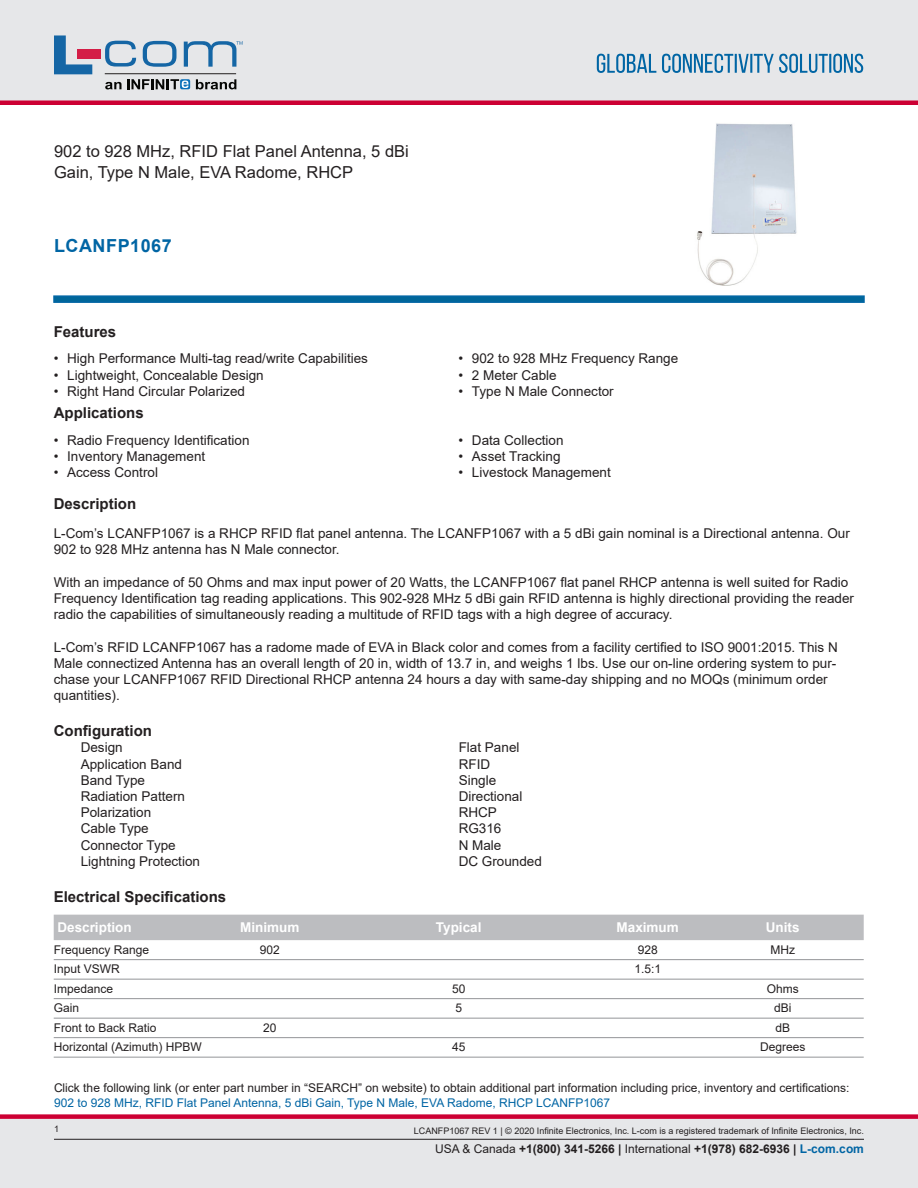
<style>
.page{position:relative;width:918px;height:1188px;background:#fff}
.page>*{position:absolute;margin:0;border:0;box-sizing:border-box;transform-origin:0 0}
.PN{font:700 18px "Arial";letter-spacing:.03em;color:#0065a4}
.Web_Description_Para{font:16.5px/21px "Arial";color:#231f20}
.Head1{font:700 15px "Arial";color:#231f20}
.LCOM_Section_Header{font:700 15px "Arial";color:#231f20}
.MarketingDescription{font:13.5px/16.2px "Arial";color:#231f20}
.Specs_Para{font:13.5px "Arial";color:#231f20}
.LCOM_Table_Header_Mi{font:700 13.5px "Arial";color:#fff}
.Description_and_PN_L{font:12px/14.4px "Arial";color:#231f20}
.LCOM_Table_Body_Min{font:12px "Arial";color:#231f20}
.t1{font:700 12px "Arial";color:#231f20}
.t2{font:9px "Arial";color:#231f20}
.s1{color:#0065a4}
.s2{font-weight:400}
</style>
<div class="page">
<div style="left:0;top:1119px;width:918px;height:69px;background:#e6e7e9"></div>
<div style="left:0;top:1114px;width:918px;height:5px;background:#c03"></div>
<div style="left:0;top:0;width:918px;height:102px;background:#e6e7e9"></div>
<div style="left:0;top:100px;width:918px;height:5px;background:#c03"></div>
<hr style="left:54px;top:1139px;width:810px;height:1px;background:#231f20">
<svg style="left:597px;top:54px;width:266px;height:19px"></svg>
<svg style="left:53px;top:295px;width:812px;height:8px;background:#0f6ea3"></svg>
<hr style="left:105px;top:73px;width:131px;height:1px;background:#211e1e">
<svg style="left:54px;top:35px;width:38px;height:39px"></svg>
<svg style="left:143px;top:41px;width:34px;height:26px"></svg>
<svg style="left:105px;top:41px;width:31px;height:26px"></svg>
<div style="left:77px;top:49px;width:23px;height:10px;background:#d41e47"></div>
<svg style="left:180px;top:79px;width:10px;height:10px"></svg>
<svg style="left:196px;top:79px;width:40px;height:10px"></svg>
<svg style="left:105px;top:79px;width:83px;height:10px"></svg>
<svg style="left:184px;top:41px;width:59px;height:26px"></svg>
<img style="left:697px;top:123px;width:100px;height:163px">
<div style="left:54px;top:915px;width:810px;height:25px;background:#bcbdc0"></div>
<hr style="left:54px;top:959px;width:810px;height:1px;background:#939598">
<hr style="left:54px;top:979px;width:810px;height:1px;background:#939598">
<hr style="left:54px;top:998px;width:810px;height:1px;background:#939598">
<hr style="left:54px;top:1018px;width:810px;height:1px;background:#939598">
<hr style="left:54px;top:1037px;width:810px;height:1px;background:#939598">
<hr style="left:54px;top:1057px;width:810px;height:1px;background:#939598">
<h1 class="Web_Description_Para" style="left:54px;top:141px;width:356px">902 to 928 MHz, RFID Flat Panel Antenna, 5 dBi<br>Gain, Type N Male, EVA Radome, RHCP</h1>
<p class="PN" style="left:54px;top:233px;width:119px">LCANFP1067</p>
<p class="LCOM_Section_Header" style="left:54px;top:321px;width:64px">Features</p>
<p class="MarketingDescription" style="left:54px;top:350px;width:316px">• High Performance Multi-tag read/write Capabilities</p>
<p class="MarketingDescription" style="left:54px;top:367px;width:212px">• Lightweight, Concealable Design</p>
<p class="MarketingDescription" style="left:54px;top:383px;width:193px">• Right Hand Circular Polarized</p>
<p class="LCOM_Section_Header" style="left:54px;top:403px;width:92px">Applications</p>
<p class="MarketingDescription" style="left:54px;top:432px;width:197px">• Radio Frequency Identification</p>
<p class="MarketingDescription" style="left:54px;top:448px;width:153px">• Inventory Management</p>
<p class="MarketingDescription" style="left:54px;top:464px;width:106px">• Access Control</p>
<p class="MarketingDescription" style="left:458px;top:350px;width:221px">• 902 to 928 MHz Frequency Range</p>
<p class="MarketingDescription" style="left:458px;top:367px;width:100px">• 2 Meter Cable</p>
<p class="MarketingDescription" style="left:458px;top:383px;width:157px">• Type N Male Connector</p>
<p class="MarketingDescription" style="left:458px;top:432px;width:107px">• Data Collection</p>
<p class="MarketingDescription" style="left:458px;top:448px;width:104px">• Asset Tracking</p>
<p class="MarketingDescription" style="left:458px;top:464px;width:154px">• Livestock Management</p>
<p class="LCOM_Section_Header" style="left:54px;top:493px;width:84px">Description</p>
<p class="MarketingDescription" style="left:54px;top:525px;width:798px">L-Com’s LCANFP1067 is a RHCP RFID flat panel antenna. The LCANFP1067 with a 5 dBi gain nominal is a Directional antenna. Our<br>902 to 928 MHz antenna has N Male connector.</p>
<p class="MarketingDescription" style="left:54px;top:574px;width:802px">With an impedance of 50 Ohms and max input power of 20 Watts, the LCANFP1067 flat panel RHCP antenna is well suited for Radio<br>Frequency Identification tag reading applications. This 902-928 MHz 5 dBi gain RFID antenna is highly directional providing the reader radio the capabilities of simultaneously reading a multitude of RFID tags with a high degree of accuracy.</p>
<p class="MarketingDescription" style="left:54px;top:639px;width:786px">L-Com’s RFID LCANFP1067 has a radome made of EVA in Black color and comes from a facility certified to ISO 9001:2015. This N Male connectized Antenna has an overall length of 20 in, width of 13.7 in, and weighs 1 lbs. Use our on-line ordering system to pur&shy;chase your LCANFP1067 RFID Directional RHCP antenna 24 hours a day with same-day shipping and no MOQs (minimum order quantities).</p>
<p class="Head1" style="left:54px;top:720px;width:100px">Configuration</p>
<p class="Specs_Para" style="left:81px;top:738px;width:44px">Design</p>
<p class="Specs_Para" style="left:459px;top:738px;width:62px">Flat Panel</p>
<p class="Specs_Para" style="left:81px;top:755px;width:103px">Application Band</p>
<p class="Specs_Para" style="left:459px;top:755px;width:33px">RFID</p>
<p class="Specs_Para" style="left:81px;top:771px;width:66px">Band Type</p>
<p class="Specs_Para" style="left:459px;top:771px;width:39px">Single</p>
<p class="Specs_Para" style="left:81px;top:787px;width:106px">Radiation Pattern</p>
<p class="Specs_Para" style="left:459px;top:787px;width:65px">Directional</p>
<p class="Specs_Para" style="left:81px;top:803px;width:72px">Polarization</p>
<p class="Specs_Para" style="left:459px;top:803px;width:40px">RHCP</p>
<p class="Specs_Para" style="left:81px;top:819px;width:70px">Cable Type</p>
<p class="Specs_Para" style="left:459px;top:819px;width:44px">RG316</p>
<p class="Specs_Para" style="left:81px;top:836px;width:97px">Connector Type</p>
<p class="Specs_Para" style="left:459px;top:836px;width:44px">N Male</p>
<p class="Specs_Para" style="left:81px;top:852px;width:121px">Lightning Protection</p>
<p class="Specs_Para" style="left:459px;top:852px;width:85px">DC Grounded</p>
<p class="Head1" style="left:54px;top:886px;width:174px">Electrical Specifications</p>
<p class="LCOM_Table_Header_Mi" style="left:57px;top:918px;width:76px">Description</p>
<p class="LCOM_Table_Header_Mi" style="left:240px;top:918px;width:61px">Minimum</p>
<p class="LCOM_Table_Header_Mi" style="left:436px;top:918px;width:47px">Typical</p>
<p class="LCOM_Table_Header_Mi" style="left:617px;top:918px;width:64px">Maximum</p>
<p class="LCOM_Table_Header_Mi" style="left:766px;top:918px;width:35px">Units</p>
<p class="LCOM_Table_Body_Min" style="left:54px;top:941px;width:97px">Frequency Range</p>
<p class="LCOM_Table_Body_Min" style="left:260px;top:941px;width:22px">902</p>
<p class="LCOM_Table_Body_Min" style="left:638px;top:941px;width:22px">928</p>
<p class="LCOM_Table_Body_Min" style="left:770px;top:941px;width:26px">MHz</p>
<p class="LCOM_Table_Body_Min" style="left:54px;top:961px;width:68px">Input VSWR</p>
<p class="LCOM_Table_Body_Min" style="left:634px;top:961px;width:28px">1.5:1</p>
<p class="LCOM_Table_Body_Min" style="left:54px;top:980px;width:61px">Impedance</p>
<p class="LCOM_Table_Body_Min" style="left:452px;top:980px;width:15px">50</p>
<p class="LCOM_Table_Body_Min" style="left:767px;top:980px;width:34px">Ohms</p>
<p class="LCOM_Table_Body_Min" style="left:54px;top:1000px;width:27px">Gain</p>
<p class="LCOM_Table_Body_Min" style="left:455px;top:1000px;width:8px">5</p>
<p class="LCOM_Table_Body_Min" style="left:774px;top:1000px;width:19px">dBi</p>
<p class="LCOM_Table_Body_Min" style="left:54px;top:1019px;width:104px">Front to Back Ratio</p>
<p class="LCOM_Table_Body_Min" style="left:263px;top:1019px;width:15px">20</p>
<p class="LCOM_Table_Body_Min" style="left:775px;top:1019px;width:16px">dB</p>
<p class="LCOM_Table_Body_Min" style="left:54px;top:1039px;width:150px">Horizontal (Azimuth) HPBW</p>
<p class="LCOM_Table_Body_Min" style="left:452px;top:1039px;width:15px">45</p>
<p class="LCOM_Table_Body_Min" style="left:760px;top:1039px;width:47px">Degrees</p>
<p class="Description_and_PN_L" style="left:54px;top:1081px;width:797px">Click the following link (or enter part number in “SEARCH” on website) to obtain additional part information including price, inventory and certifications:<br><span class="s1">902 to 928 MHz, RFID Flat Panel Antenna, 5 dBi Gain, Type N Male, EVA Radome, RHCP LCANFP1067</span></p>
<p class="t2" style="left:54px;top:1123px;width:7px">1</p>
<p class="t2" style="left:414px;top:1125px;width:452px">LCANFP1067 REV 1 | © 2020 Infinite Electronics, Inc. L-com is a registered trademark of Infinite Electronics, Inc.</p>
<p class="t1" style="left:435px;top:1140px;width:430px"><span class="s2">USA &amp; Canada</span> +1(800) 341-5266 | <span class="s2">International</span> +1(978) 682-6936 | <span class="s1">L-com.com</span></p>
</div>
